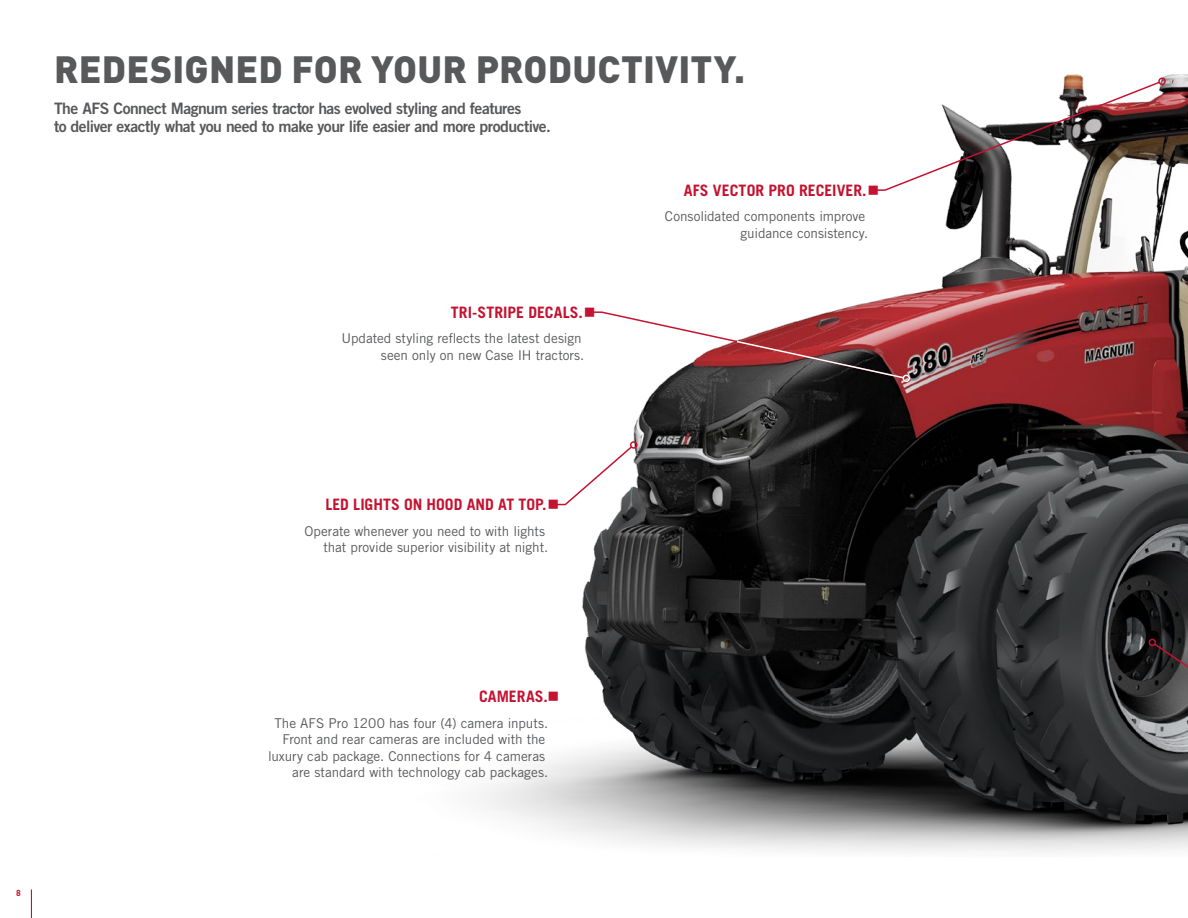
<style>
.page{position:relative;width:1188px;height:918px;background:#fff}
.page>*{position:absolute;margin:0;border:0;box-sizing:border-box;transform-origin:0 0}
.t1{font:900 37.5px "DINOT";letter-spacing:.005em;color:#58595b}
.t2{font:15.75px/18px "Trade Gothic LT Std Bd 2";letter-spacing:-.03em;color:#58595b}
.t3{font:700 15.75px "Trade Gothic LT Std";letter-spacing:.005em;color:#c41230}
.t4{font:13.5px/16.5px "Trade Gothic LT Std";letter-spacing:-.005em;color:#58595b;text-align:right}
.t5{font:700 8.7px "DINOT";color:#c41230}
</style>
<div class="page">
<img style="left:478px;top:74px;width:710px;height:778px">
<svg style="left:552px;top:445px;width:82px;height:61px"></svg>
<div style="left:630px;top:441px;width:7px;height:8px;border:2px solid #c41230;border-radius:50%"></div>
<svg style="left:588px;top:311px;width:317px;height:68px"></svg>
<div style="left:903px;top:375px;width:7px;height:7px;border:2px solid #fff;border-radius:50%"></div>
<svg style="left:871px;top:80px;width:290px;height:112px"></svg>
<div style="left:1158px;top:78px;width:8px;height:7px;border:2px solid #c41230;border-radius:50%"></div>
<svg style="left:1153px;top:642px;width:35px;height:177px;background:#4d4c4e"></svg>
<div style="left:1149px;top:639px;width:7px;height:7px;border:2px solid #c41230;border-radius:50%"></div>
<svg style="left:31px;top:890px;width:1px;height:28px"></svg>
<h1 class="t1" style="left:54px;top:44px;width:692px">REDESIGNED FOR YOUR PRODUCTIVITY.</h1>
<p class="t2" style="left:54px;top:99px;width:498px">The AFS Connect Magnum series tractor has evolved styling and features<br>to deliver exactly what you need to make your life easier and more productive.</p>
<p class="t3" style="left:451px;top:303px;width:143px">TRI-STRIPE DECALS.■</p>
<p class="t4" style="left:342px;top:330px;width:244px">Updated styling reflects the latest design seen only on new Case IH tractors.</p>
<p class="t3" style="left:325px;top:495px;width:233px">LED LIGHTS ON HOOD AND AT TOP.■</p>
<p class="t4" style="left:304px;top:522px;width:245px">Operate whenever you need to with lights that provide superior visibility at night.</p>
<p class="t3" style="left:684px;top:180px;width:194px">AFS VECTOR PRO RECEIVER.■</p>
<p class="t4" style="left:665px;top:208px;width:205px">Consolidated components improve guidance consistency.</p>
<p class="t5" style="left:16px;top:887px;width:6px">8</p>
<p class="t3" style="left:479px;top:687px;width:79px">CAMERAS.■</p>
<p class="t4" style="left:268px;top:715px;width:282px">The AFS Pro 1200 has four (4) camera inputs.<br>Front and rear cameras are included with the luxury cab package. Connections for 4 cameras are standard with technology cab packages.</p>
</div>
